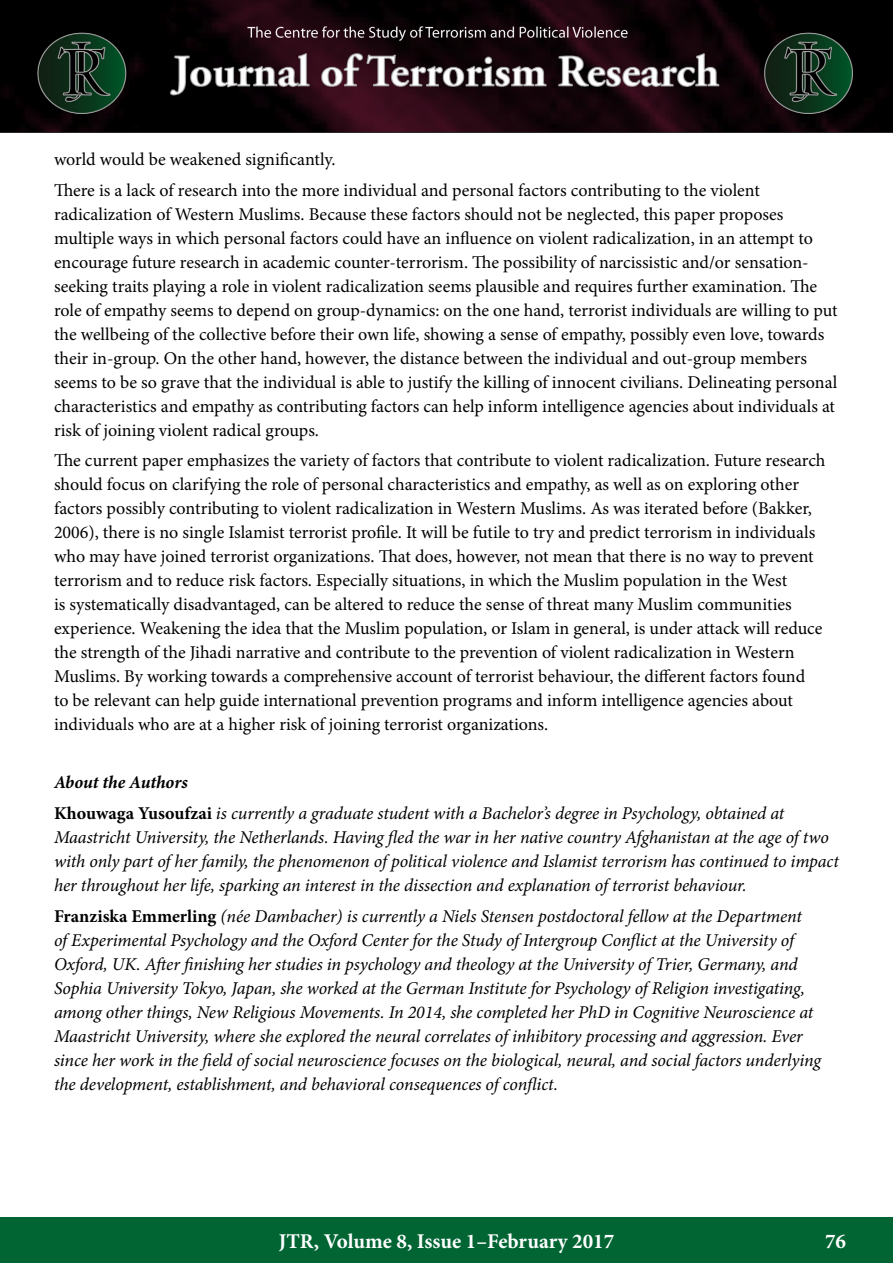
<style>
.page{position:relative;width:893px;height:1263px;background:#fff}
.page>*{position:absolute;margin:0;border:0;box-sizing:border-box;transform-origin:0 0}
.t1{font:700 21px "Minion Pro";color:#fff}
.t2{font:18px/24px "Minion Pro";color:#000}
.t3{font:italic 18px/24px "Minion Pro";letter-spacing:-.01em;color:#000}
.s1{font-weight:700}
.s2{font-weight:700;font-style:normal}
</style>
<div class="page">
<div style="left:0;top:1217px;width:893px;height:46px;background:#006533"></div>
<img style="left:0;top:0;width:893px;height:133px">
<p class="t2" style="left:54px;top:144px;width:707px;line-height:30.8px">world would be weakened significantly.<br>There is a lack of research into the more individual and personal factors contributing to the violent</p>
<p class="t2" style="left:54px;top:202px;width:785px">radicalization of Western Muslims. Because these factors should not be neglected, this paper proposes multiple ways in which personal factors could have an influence on violent radicalization, in an attempt to encourage future research in academic counter-terrorism. The possibility of narcissistic and/or sensation&shy;seeking traits playing a role in violent radicalization seems plausible and requires further examination. The role of empathy seems to depend on group-dynamics: on the one hand, terrorist individuals are willing to put the wellbeing of the collective before their own life, showing a sense of empathy, possibly even love, towards their in-group. On the other hand, however, the distance between the individual and out-group members seems to be so grave that the individual is able to justify the killing of innocent civilians. Delineating personal characteristics and empathy as contributing factors can help inform intelligence agencies about individuals at risk of joining violent radical groups.</p>
<p class="t2" style="left:54px;top:449px;width:773px">The current paper emphasizes the variety of factors that contribute to violent radicalization. Future research should focus on clarifying the role of personal characteristics and empathy, as well as on exploring other factors possibly contributing to violent radicalization in Western Muslims. As was iterated before (Bakker, 2006), there is no single Islamist terrorist profile. It will be futile to try and predict terrorism in individuals who may have joined terrorist organizations. That does, however, not mean that there is no way to prevent terrorism and to reduce risk factors. Especially situations, in which the Muslim population in the West<br>is systematically disadvantaged, can be altered to reduce the sense of threat many Muslim communities experience. Weakening the idea that the Muslim population, or Islam in general, is under attack will reduce the strength of the Jihadi narrative and contribute to the prevention of violent radicalization in Western Muslims. By working towards a comprehensive account of terrorist behaviour, the different factors found<br>to be relevant can help guide international prevention programs and inform intelligence agencies about individuals who are at a higher risk of joining terrorist organizations.</p>
<p class="t3" style="left:54px;top:767px;width:732px;line-height:30.8px"><span class="s1">About the Authors<br></span><span class="s2">Khouwaga Yusoufzai</span> is currently a graduate student with a Bachelor’s degree in Psychology, obtained at</p>
<p class="t3" style="left:54px;top:825px;width:786px">Maastricht University, the Netherlands. Having fled the war in her native country Afghanistan at the age of two with only part of her family, the phenomenon of political violence and Islamist terrorism has continued to impact her throughout her life, sparking an interest in the dissection and explanation of terrorist behaviour.</p>
<p class="t3" style="left:54px;top:904px;width:769px"><span class="s2">Franziska Emmerling</span> (née Dambacher) is currently a Niels Stensen postdoctoral fellow at the Department<br>of Experimental Psychology and the Oxford Center for the Study of Intergroup Conflict at the University of Oxford, UK. After finishing her studies in psychology and theology at the University of Trier, Germany, and Sophia University Tokyo, Japan, she worked at the German Institute for Psychology of Religion investigating, among other things, New Religious Movements. In 2014, she completed her PhD in Cognitive Neuroscience at Maastricht University, where she explored the neural correlates of inhibitory processing and aggression. Ever since her work in the field of social neuroscience focuses on the biological, neural, and social factors underlying the development, establishment, and behavioral consequences of conflict.</p>
<p class="t1" style="left:279px;top:1226px;width:337px">JTR, Volume 8, Issue 1–February 2017</p>
<p class="t1" style="left:825px;top:1226px;width:22px">76</p>
</div>
